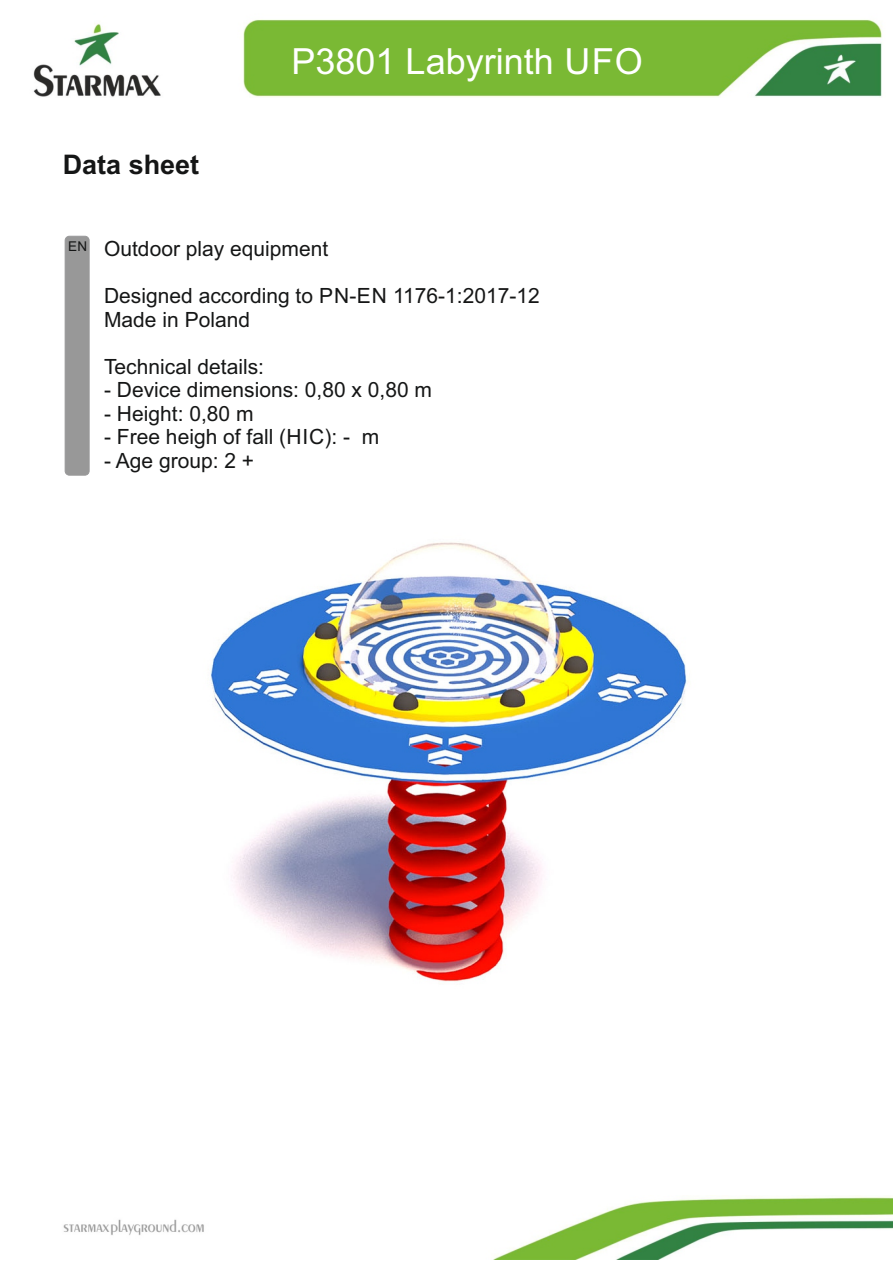
<style>
.page{position:relative;width:893px;height:1263px;background:#fff}
.page>*{position:absolute;margin:0;border:0;box-sizing:border-box;transform-origin:0 0}
.t1{font:36px "Arial";color:#fff}
.t2{font:700 27px "Arial";color:#151616}
.t3{font:21px/23.4px "Arial";color:#151616}
</style>
<div class="page">
<img style="left:33px;top:19px;width:849px;height:78px">
<img style="left:63px;top:1196px;width:830px;height:64px">
<div style="left:65px;top:236px;width:25px;height:240px;background:#989898;border:1px solid #989899;border-radius:4px"></div>
<img style="left:211px;top:542px;width:476px;height:440px">
<p class="t2" style="left:63px;top:155px;width:138px">Data sheet</p>
<h1 class="t1" style="left:292px;top:48px;width:353px">P3801 Labyrinth UFO</h1>
<p class="t3" style="left:68px;top:239px;width:262px"><sup>EN</sup> Outdoor play equipment</p>
<p class="t3" style="left:104px;top:286px;width:437px">Designed according to PN-EN 1176-1:2017-12<br>Made in Poland</p>
<p class="t3" style="left:104px;top:356px;width:161px">Technical details:</p>
<p class="t3" style="left:104px;top:380px;width:329px">- Device dimensions: 0,80 x 0,80 m</p>
<p class="t3" style="left:104px;top:403px;width:151px">- Height: 0,80 m</p>
<p class="t3" style="left:104px;top:427px;width:277px">- Free heigh of fall (HIC): - m</p>
<p class="t3" style="left:104px;top:450px;width:152px">- Age group: 2 +</p>
</div>
